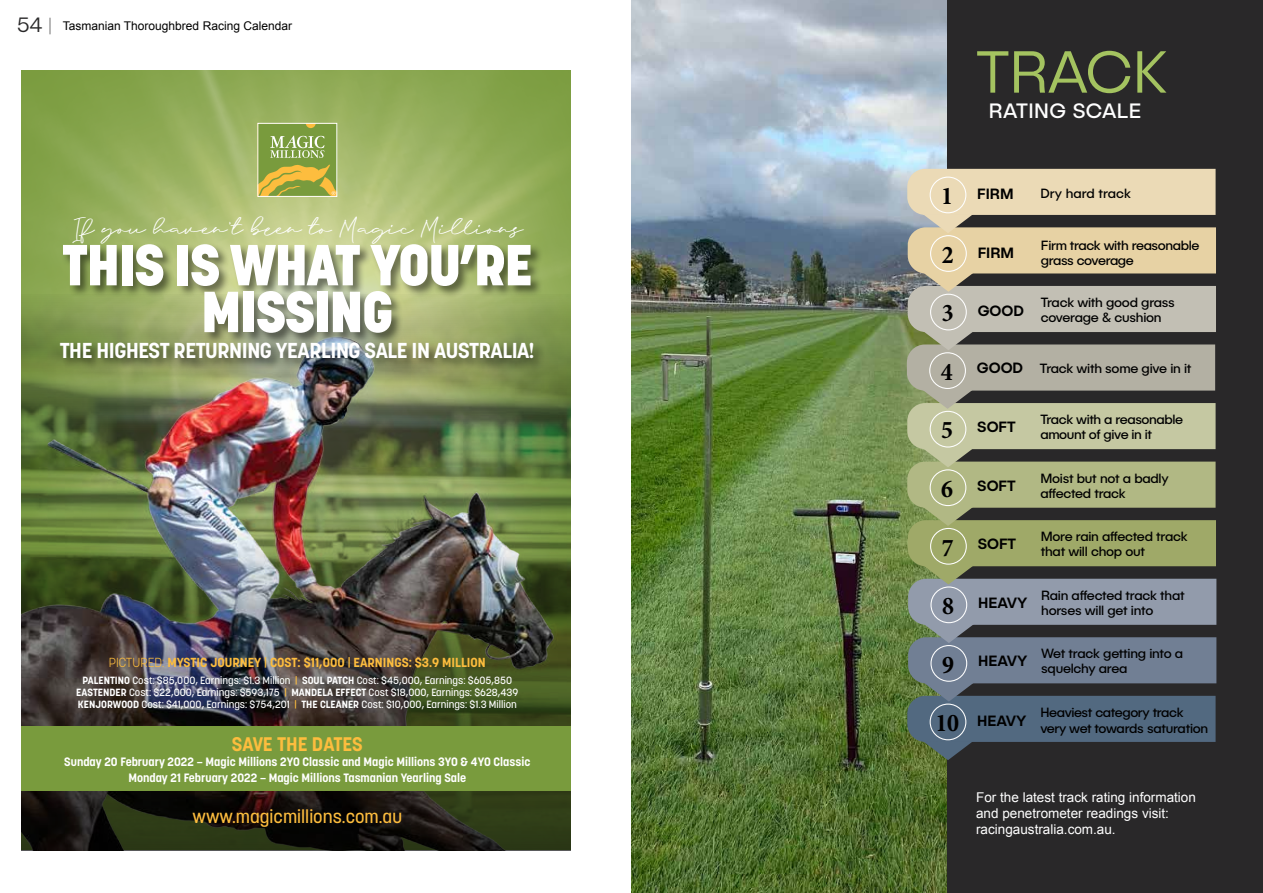
<style>
.page{position:relative;width:1263px;height:893px;background:#fff}
.page>*{position:absolute;margin:0;border:0;box-sizing:border-box;transform-origin:0 0}
.t1{font:300 60px "Publica Sans";color:#a4c360}
.t2{font:800 57.15px/46.8px "Korolev";letter-spacing:-.03em;color:#fff;text-align:center}
.t3{font:31.2px "Anjel Script";color:#fff}
.t4{font:700 condensed 25.5px "Minion Pro";color:#000}
.t5{font:700 21.45px "Korolev";letter-spacing:-.02em;color:#fff}
.t6{font:21px "Publica Sans";letter-spacing:.02em;color:#fff}
.t7{font:700 19.5px "Korolev";color:#fdbd3e}
.t8{font:500 18.15px "Korolev";color:#fdbd3e}
.t9{font:500 15px "Publica Sans";color:#000}
.t10{font:13.5px "Publica Sans";letter-spacing:-.02em;color:#000}
.t11{font:13.5px/16.2px "Arial";color:#fff}
.t12{font:13.5px "Publica Sans";color:#000}
.t13{font:700 13.05px "Korolev";color:#fdbd3e}
.t14{font:700 12px/15.6px "Korolev";color:#fff;text-align:center}
.t15{font:12px "Arial";color:#000}
.t16{font:500 10.35px/12.3px "Korolev";color:#fff;text-align:center}
.s1{font-family:"Publica Sans";font-weight:300;font-size:21px;color:#292829}
.s2{font-family:"Publica Sans";font-weight:100;font-size:16.65px;color:#292829}
.s3{font-weight:300}
.s4{font-weight:500}
.s5{font-weight:700}
.s6{color:#fdbd3e}
.s7{font-family:"Minion Pro";font-weight:700;font-stretch:condensed;font-size:25.5px}
</style>
<div class="page">
<div style="left:933px;top:0;width:330px;height:893px;background:#292829"></div>
<img style="left:631px;top:0;width:316px;height:893px">
<svg style="left:907px;top:169px;width:309px;height:591px"></svg>
<div style="left:1040px;top:187px;width:91px;height:11px;background:#ebdab6"></div>
<div style="left:930px;top:177px;width:36px;height:36px;background:#ebdab6;border-radius:50%"></div>
<div style="left:930px;top:177px;width:36px;height:36px;border:1px solid #fff;border-radius:50%"></div>
<div style="left:977px;top:187px;width:36px;height:12px;background:#ebdab6"></div>
<img style="left:21px;top:70px;width:550px;height:224px">
<img style="left:21px;top:317px;width:550px;height:210px">
<img style="left:21px;top:527px;width:550px;height:323px">
<div style="left:59px;top:242px;width:486px;height:128px;background:#000;opacity:.5"></div>
<div style="left:21px;top:727px;width:550px;height:64px;background:#799b3d"></div>
<svg style="left:259px;top:125px;width:76px;height:70px;background:#9da84a"></svg>
<div style="left:257px;top:123px;width:80px;height:74px;border:1px solid #fff"></div>
<svg style="left:21px;top:70px;width:4px;height:8px"></svg>
<p class="t15" style="left:17px;top:18px;width:276px"><span class="s1">54</span> <span class="s2">|</span> Tasmanian Thoroughbred Racing Calendar</p>
<h3 class="t3" style="left:71px;top:210px;width:454px">If you haven’t been to Magic Millions</h3>
<h2 class="t2" style="left:62px;top:242px;width:472px">THIS IS WHAT YOU’RE<br>MISSING</h2>
<h3 class="t5" style="left:60px;top:336px;width:476px">THE HIGHEST RETURNING YEARLING SALE IN AUSTRALIA!</h3>
<p class="t13" style="left:109px;top:654px;width:378px"><span class="s3">PICTURED:</span> MYSTIC JOURNEY <span class="s4">|</span> COST: $11,000 <span class="s4">|</span> EARNINGS: $3.9 MILLION</p>
<p class="t16" style="left:76px;top:674px;width:443px"><span class="s5">PALENTINO</span> Cost: $85,000, Earnings: $1.3 Million <span class="s6">|</span> <span class="s5">SOUL PATCH</span> Cost: $45,000, Earnings: $605,850<br><span class="s5">EASTENDER</span> Cost: $22,000, Earnings: $593,175 <span class="s6">|</span> <span class="s5">MANDELA EFFECT</span> Cost $18,000, Earnings: $628,439<br><span class="s5">KENJORWOOD</span> Cost: $41,000, Earnings: $754,201 <span class="s6">|</span> <span class="s5">THE CLEANER</span> Cost: $10,000, Earnings: $1.3 Million</p>
<h3 class="t7" style="left:232px;top:732px;width:132px">SAVE THE DATES</h3>
<p class="t14" style="left:64px;top:754px;width:468px">Sunday 20 February 2022 – Magic Millions 2YO Classic and Magic Millions 3YO &amp; 4YO Classic<br>Monday 21 February 2022 – Magic Millions Tasmanian Yearling Sale</p>
<h3 class="t8" style="left:193px;top:806px;width:211px">www.magicmillions.com.au</h3>
<h1 class="t1" style="left:976px;top:35px;width:194px">TRACK</h1>
<h3 class="t6" style="left:989px;top:97px;width:154px">RATING SCALE</h3>
<p class="t9" style="left:941px;top:184px;width:74px"><span class="s7">1</span> FIRM</p>
<h3 class="t4" style="left:942px;top:237px;width:13px">2</h3>
<p class="t9" style="left:978px;top:243px;width:38px">FIRM</p>
<p class="t12" style="left:1040px;top:185px;width:92px">Dry hard track</p>
<p class="t10" style="left:1041px;top:237px;width:160px">Firm track with reasonable</p>
<p class="t10" style="left:1041px;top:252px;width:95px">grass coverage</p>
<p class="t10" style="left:1041px;top:294px;width:136px">Track with good grass</p>
<p class="t9" style="left:978px;top:301px;width:48px">GOOD</p>
<h3 class="t4" style="left:942px;top:296px;width:13px">3</h3>
<p class="t10" style="left:1041px;top:309px;width:122px">coverage &amp; cushion</p>
<p class="t9" style="left:941px;top:359px;width:84px"><span class="s7">4</span> GOOD</p>
<p class="t10" style="left:1040px;top:360px;width:153px">Track with some give in it</p>
<p class="t10" style="left:1040px;top:411px;width:144px">Track with a reasonable</p>
<p class="t9" style="left:977px;top:417px;width:40px">SOFT</p>
<h3 class="t4" style="left:941px;top:413px;width:13px">5</h3>
<p class="t10" style="left:1040px;top:426px;width:113px">amount of give in it</p>
<p class="t10" style="left:1040px;top:469px;width:130px">Moist but not a badly</p>
<p class="t9" style="left:977px;top:476px;width:40px">SOFT</p>
<h3 class="t4" style="left:941px;top:471px;width:13px">6</h3>
<p class="t10" style="left:1040px;top:484px;width:87px">affected track</p>
<p class="t10" style="left:1041px;top:528px;width:148px">More rain affected track</p>
<p class="t9" style="left:978px;top:534px;width:40px">SOFT</p>
<h3 class="t4" style="left:942px;top:530px;width:13px">7</h3>
<p class="t10" style="left:1041px;top:543px;width:106px">that will chop out</p>
<p class="t10" style="left:1041px;top:587px;width:145px">Rain affected track that</p>
<p class="t9" style="left:978px;top:593px;width:51px">HEAVY</p>
<h3 class="t4" style="left:942px;top:588px;width:13px">8</h3>
<p class="t10" style="left:1041px;top:602px;width:114px">horses will get into</p>
<p class="t10" style="left:1041px;top:645px;width:144px">Wet track getting into a</p>
<p class="t9" style="left:978px;top:651px;width:51px">HEAVY</p>
<h3 class="t4" style="left:942px;top:647px;width:13px">9</h3>
<p class="t10" style="left:1041px;top:660px;width:88px">squelchy area</p>
<p class="t10" style="left:1040px;top:704px;width:145px">Heaviest category track</p>
<h3 class="t4" style="left:935px;top:705px;width:25px">10</h3>
<p class="t10" style="left:1040px;top:720px;width:169px">very wet towards saturation</p>
<p class="t9" style="left:977px;top:711px;width:51px">HEAVY</p>
<p class="t11" style="left:976px;top:789px;width:221px">For the latest track rating information and penetrometer readings visit: racingaustralia.com.au.</p>
</div>
